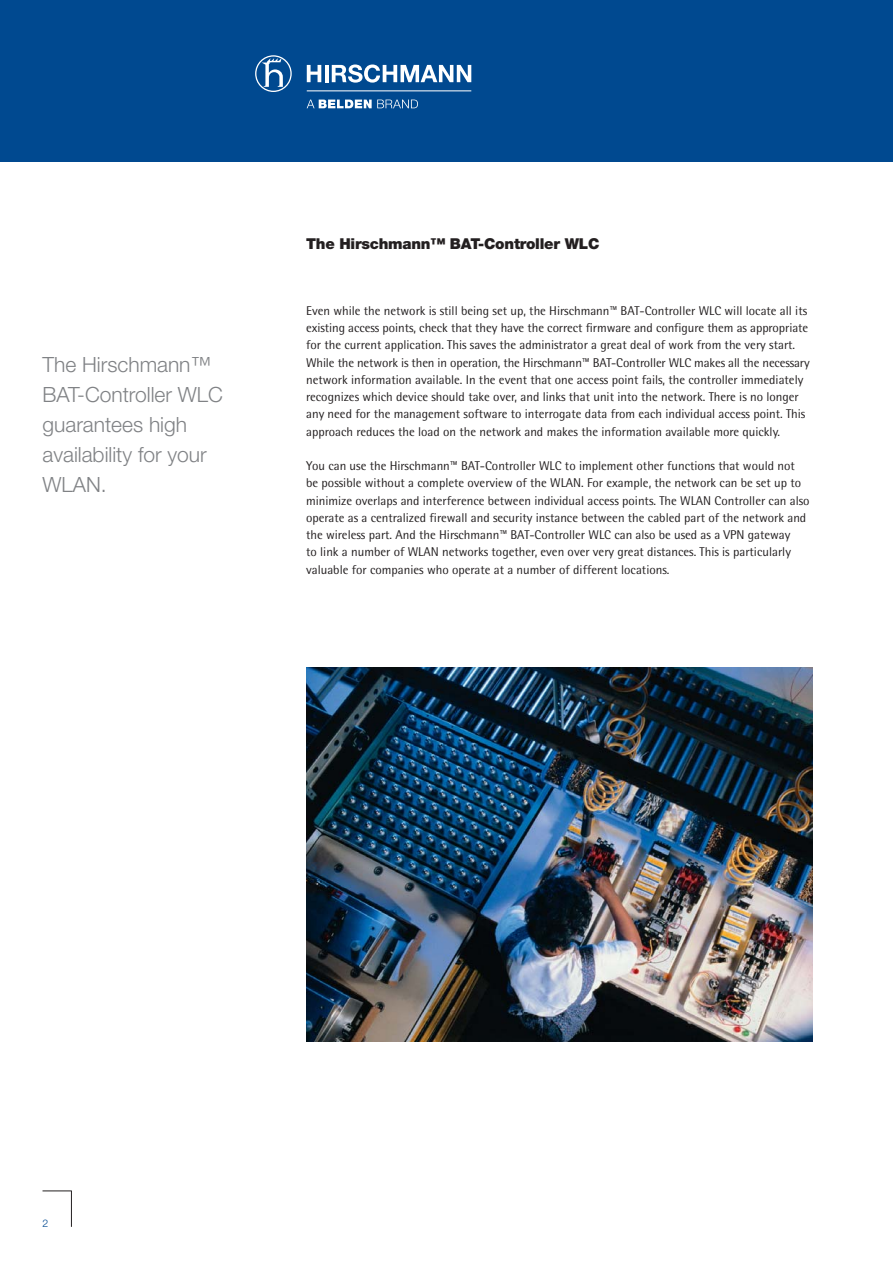
<style>
.page{position:relative;width:893px;height:1263px;background:#fff}
.page>*{position:absolute;margin:0;border:0;box-sizing:border-box;transform-origin:0 0}
.t1{font:300 21px/30px "Helvetica Neue";color:#808285}
.t2{font:900 15px "Helvetica Neue";letter-spacing:-.015em;color:#231f20}
.t3{font:12.75px/17.2px "Rotis Semi Sans";color:#231f20}
.t4{font:300 10.5px "Helvetica Neue";color:#004990}
</style>
<div class="page">
<hr style="left:71px;top:1191px;width:1px;height:36px;background:#231f20">
<svg style="left:43px;top:1190px;width:29px;height:1px"></svg>
<div style="left:0;top:0;width:893px;height:162px;background:#004990"></div>
<svg style="left:307px;top:100px;width:111px;height:8px"></svg>
<svg style="left:255px;top:55px;width:37px;height:37px"></svg>
<hr style="left:307px;top:90px;width:164px;height:1px;background:#fff">
<hr style="left:325px;top:65px;width:3px;height:17px;background:#fff">
<svg style="left:307px;top:65px;width:14px;height:17px"></svg>
<svg style="left:332px;top:65px;width:139px;height:18px"></svg>
<img style="left:306px;top:668px;width:506px;height:374px">
<h1 class="t1" style="left:43px;top:352px;width:182px">The Hirschmann™<br>BAT-Controller WLC guarantees high availability for your<br>WLAN.</h1>
<p class="t2" style="left:306px;top:238px;width:295px">The Hirschmann™ BAT-Controller WLC</p>
<p class="t3" style="left:306px;top:303px;width:505px">Even while the network is still being set up, the Hirschmann™ BAT-Controller WLC will locate all its existing access points, check that they have the correct firmware and configure them as appropriate for the current application. This saves the administrator a great deal of work from the very start.<br>While the network is then in operation, the Hirschmann™ BAT-Controller WLC makes all the necessary network information available. In the event that one access point fails, the controller immediately recognizes which device should take over, and links that unit into the network. There is no longer any need for the management software to interrogate data from each individual access point. This approach reduces the load on the network and makes the information available more quickly.</p>
<p class="t3" style="left:306px;top:459px;width:505px">You can use the Hirschmann™ BAT-Controller WLC to implement other functions that would not be possible without a complete overview of the WLAN. For example, the network can be set up to minimize overlaps and interference between individual access points. The WLAN Controller can also operate as a centralized firewall and security instance between the cabled part of the network and the wireless part. And the Hirschmann™ BAT-Controller WLC can also be used as a VPN gateway<br>to link a number of WLAN networks together, even over very great distances. This is particularly valuable for companies who operate at a number of different locations.</p>
<p class="t4" style="left:43px;top:1219px;width:7px">2</p>
</div>
